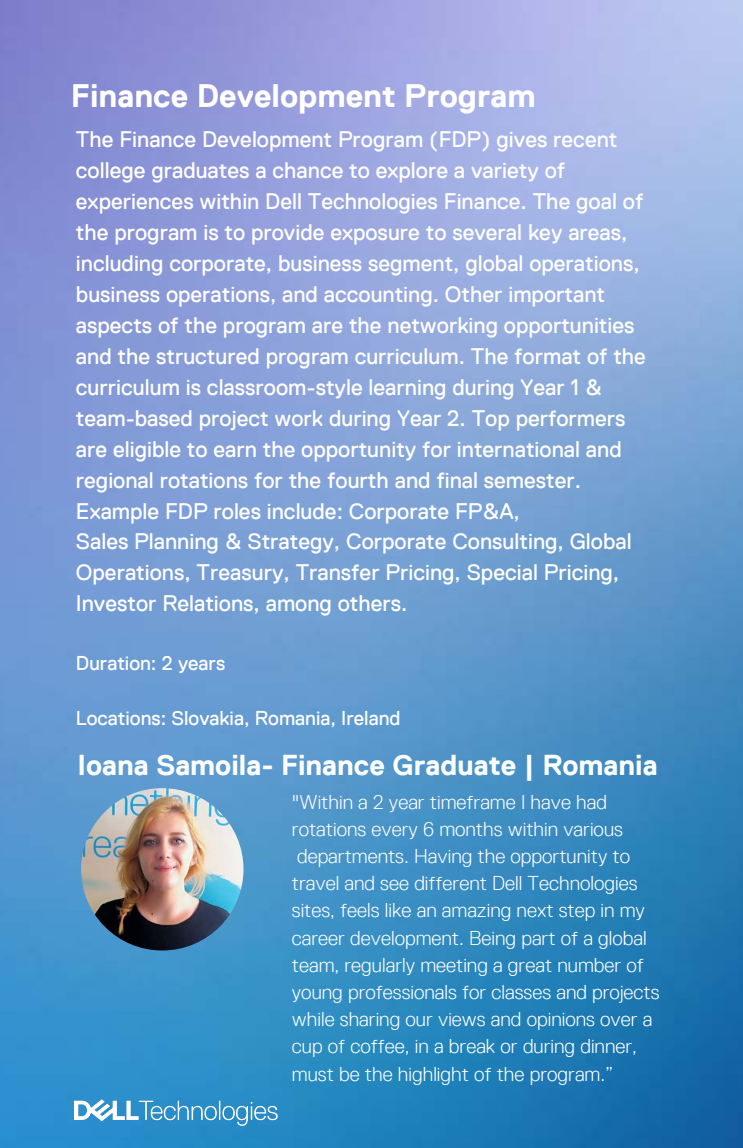
<style>
.page{position:relative;width:743px;height:1148px;background:#fff}
.page>*{position:absolute;margin:0;border:0;box-sizing:border-box;transform-origin:0 0}
.t1{font:700 32.5px "Dell Replica TT";color:#fff}
.t2{font:700 28.75px "Dell Replica TT";color:#fff}
.t3{font:22.5px/31px "Dell Replica TT";color:#fff}
.t4{font:300 20px/27.2px "Dell Replica TT";color:#fff}
.t5{font:20px "Dell Replica TT";color:#fff}
</style>
<div class="page">
<img style="left:0;top:0;width:742px;height:1147px">
<img style="left:81px;top:788px;width:162px;height:162px;border-radius:50%">
<img style="left:74px;top:1099px;width:204px;height:26px">
<p class="t1" style="left:71px;top:82px;width:466px">Finance Development Program</p>
<p class="t3" style="left:76px;top:125px;width:569px">The Finance Development Program (FDP) gives recent college graduates a chance to explore a variety of experiences within Dell Technologies Finance. The goal of the program is to provide exposure to several key areas,</p>
<p class="t3" style="left:76px;top:249px;width:571px">including corporate, business segment, global operations, business operations, and accounting. Other important aspects of the program are the networking opportunities and the structured program curriculum. The format of the curriculum is classroom-style learning during Year 1 &amp;</p>
<p class="t3" style="left:76px;top:404px;width:551px">team-based project work during Year 2. Top performers</p>
<p class="t3" style="left:76px;top:435px;width:547px">are eligible to earn the opportunity for international and regional rotations for the fourth and final semester.</p>
<p class="t3" style="left:76px;top:496px;width:445px">Example FDP roles include: Corporate FP&amp;A,</p>
<p class="t3" style="left:76px;top:527px;width:557px">Sales Planning &amp; Strategy, Corporate Consulting, Global<br>Operations, Treasury, Transfer Pricing, Special Pricing,<br>Investor Relations, among others.</p>
<p class="t5" style="left:76px;top:655px;width:151px">Duration: 2 years</p>
<p class="t5" style="left:76px;top:709px;width:326px">Locations: Slovakia, Romania, Ireland</p>
<p class="t2" style="left:77px;top:752px;width:581px">Ioana Samoila- Finance Graduate | Romania</p>
<p class="t4" style="left:292px;top:789px;width:332px">"Within a 2 year timeframe I have had rotations every 6 months within various</p>
<p class="t4" style="left:292px;top:843px;width:369px">departments. Having the opportunity to travel and see different Dell Technologies sites, feels like an amazing next step in my career development. Being part of a global team, regularly meeting a great number of young professionals for classes and projects while sharing our views and opinions over a cup of coffee, in a break or during dinner, must be the highlight of the program.”</p>
</div>
